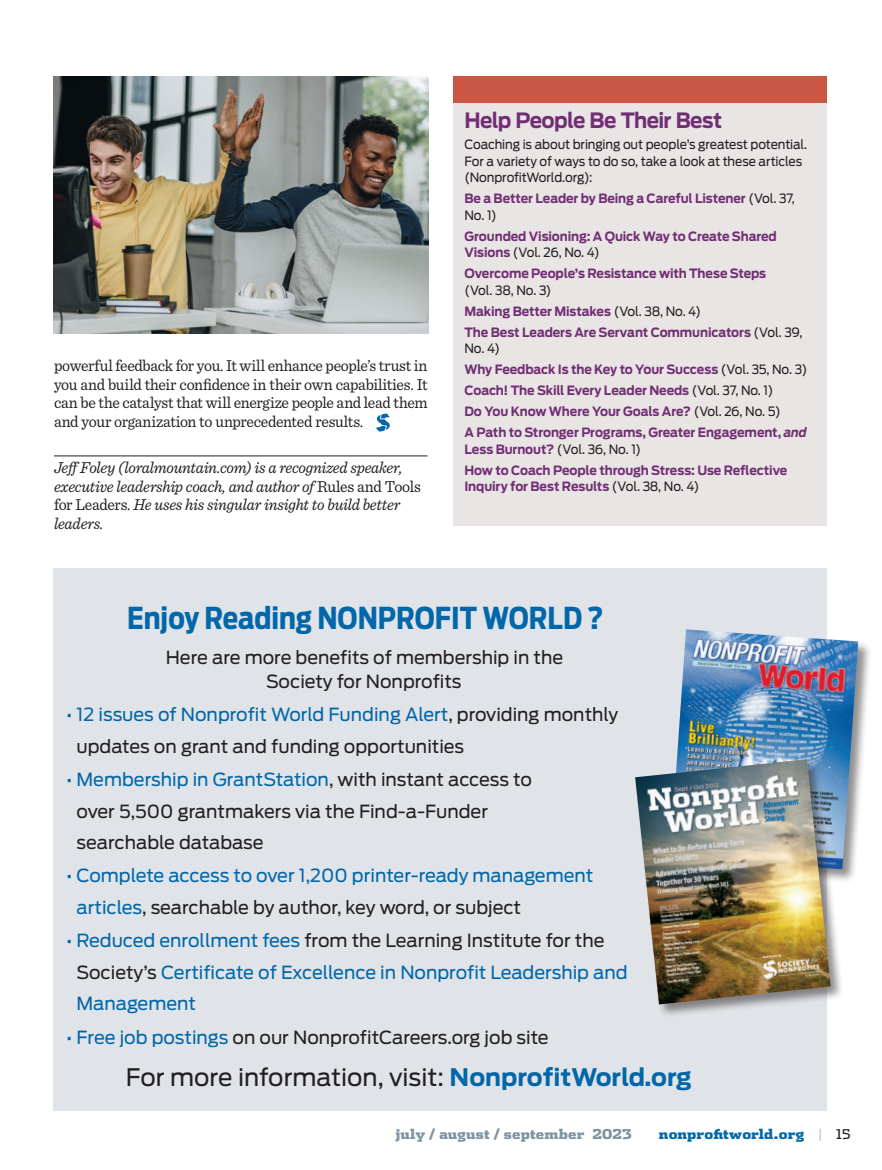
<style>
.page{position:relative;width:882px;height:1170px;background:#fff}
.page>*{position:absolute;margin:0;border:0;box-sizing:border-box;transform-origin:0 0}
.t1{font:700 30px "Antenna Cond";color:#0067aa}
.t2{font:24px "Antenna";color:#231f20}
.Sidebar_Head{font:700 21px "Antenna";letter-spacing:-.035em;color:#712e74;scale:.95 1}
.t3{font:18px/31.7px "Antenna";color:#231f20}
.t4{font:18px/31.7px "Antenna";color:#0067aa}
.Feature_Copy{font:16.5px/18.8px "Sentinel";letter-spacing:-.02em;color:#231f20;text-align:justify;scale:.95 1}
.Article_Credit_w__ru{font:italic 16.5px/18.8px "Sentinel";letter-spacing:-.02em;color:#231f20;scale:.95 1}
.t5{font:900 13.5px "Dispatch";letter-spacing:.01em;color:#7d94a1}
.t6{font:900 13.5px "Dispatch";letter-spacing:.01em;color:#0067aa}
.Sidebar_Sans_Copy{font:700 12.75px/16.5px "Antenna";letter-spacing:-.01em;color:#712e74;scale:.95 1}
.Sidebar_Sans_Copy-2{font:12.75px/16.5px "Antenna";letter-spacing:-.01em;color:#231f20;scale:.95 1}
.s1{font-style:normal}
.s2{font-weight:400;color:#231f20}
.s3{font-style:italic}
.s4{color:#0067aa}
.s5{color:#231f20}
.s6{font-weight:700;color:#0067aa}
.s7{font-weight:400;color:#bcbdc0}
</style>
<div class="page">
<div style="left:453px;top:101px;width:374px;height:425px;background:#e9e5e4"></div>
<div style="left:454px;top:76px;width:373px;height:27px;background:#ca5744"></div>
<hr style="left:54px;top:456px;width:374px;height:1px;background:#231f20">
<svg style="left:376px;top:414px;width:14px;height:18px"></svg>
<div style="left:54px;top:569px;width:773px;height:542px;background:#e0e3e7"></div>
<div style="left:670px;top:629px;width:202px;height:254px;background:#231f20;opacity:.5"></div>
<img style="left:670px;top:629px;width:188px;height:240px">
<div style="left:635px;top:759px;width:210px;height:259px;background:#231f20;opacity:.5"></div>
<img style="left:635px;top:759px;width:196px;height:245px">
<img style="left:53px;top:77px;width:375px;height:256px">
<p class="Feature_Copy" style="left:54px;top:355px;width:395px">powerful feedback for you. It will enhance people’s trust in you and build their confidence in their own capabilities. It can be the catalyst that will energize people and lead them and your organization to unprecedented results.</p>
<p class="Article_Credit_w__ru" style="left:54px;top:457px;width:388px">Jeff Foley (loralmountain.com) is a recognized speaker, executive leadership coach, and author of <span class="s1">Rules and Tools for Leaders.</span> He uses his singular insight to build better leaders.</p>
<p class="Sidebar_Head" style="left:464px;top:108px;width:273px">Help People Be Their Best</p>
<p class="Sidebar_Sans_Copy-2" style="left:464px;top:137px;width:362px">Coaching is about bringing out people’s greatest potential.<br>For a variety of ways to do so, take a look at these articles (NonprofitWorld.org):</p>
<p class="Sidebar_Sans_Copy" style="left:464px;top:191px;width:349px">Be a Better Leader by Being a Careful Listener <span class="s2">(Vol. 37,<br>No. 1)</span></p>
<p class="Sidebar_Sans_Copy" style="left:464px;top:228px;width:330px">Grounded Visioning: A Quick Way to Create Shared<br>Visions <span class="s2">(Vol. 26, No. 4)</span></p>
<p class="Sidebar_Sans_Copy" style="left:464px;top:266px;width:319px">Overcome People’s Resistance with These Steps <span class="s2">(Vol. 38, No. 3)</span></p>
<p class="Sidebar_Sans_Copy" style="left:464px;top:303px;width:251px">Making Better Mistakes <span class="s2">(Vol. 38, No. 4)</span></p>
<p class="Sidebar_Sans_Copy" style="left:464px;top:324px;width:357px">The Best Leaders Are Servant Communicators <span class="s2">(Vol. 39,<br>No. 4)</span></p>
<p class="Sidebar_Sans_Copy" style="left:464px;top:362px;width:362px">Why Feedback Is the Key to Your Success <span class="s2">(Vol. 35, No. 3)</span></p>
<p class="Sidebar_Sans_Copy" style="left:464px;top:383px;width:327px">Coach! The Skill Every Leader Needs <span class="s2">(Vol. 37, No. 1)</span></p>
<p class="Sidebar_Sans_Copy" style="left:464px;top:404px;width:335px">Do You Know Where Your Goals Are? <span class="s2">(Vol. 26, No. 5)</span></p>
<p class="Sidebar_Sans_Copy" style="left:464px;top:425px;width:362px">A Path to Stronger Programs, Greater Engagement, <span class="s3">and<br></span>Less Burnout? <span class="s2">(Vol. 36, No. 1)</span></p>
<p class="Sidebar_Sans_Copy" style="left:464px;top:462px;width:341px">How to Coach People through Stress: Use Reflective<br>Inquiry for Best Results <span class="s2">(Vol. 38, No. 4)</span></p>
<p class="t1" style="left:127px;top:601px;width:478px">Enjoy Reading NONPROFIT WORLD ?</p>
<p class="t3" style="left:166px;top:646px;width:399px;line-height:24.2px;text-align:center">Here are more benefits of membership in the<br>Society for Nonprofits</p>
<p class="t3" style="left:77px;top:699px;width:543px;text-indent:-11px"><span class="s4">• 12 issues of Nonprofit World Funding Alert</span>, providing monthly updates on grant and funding opportunities</p>
<p class="t3" style="left:77px;top:764px;width:457px;text-indent:-11px"><span class="s4">• Membership in GrantStation</span>, with instant access to over 5,500 grantmakers via the Find-a-Funder searchable database</p>
<p class="t4" style="left:77px;top:860px;width:518px;text-indent:-11px">• Complete access to over 1,200 printer-ready management articles<span class="s5">, searchable by author, key word, or subject</span></p>
<p class="t4" style="left:77px;top:925px;width:553px;text-indent:-11px">• Reduced enrollment fees <span class="s5">from the Learning Institute for the<br>Society’s</span> Certificate of Excellence in Nonprofit Leadership and<br>Management</p>
<p class="t3" style="left:66px;top:1021px;width:484px"><span class="s4">• Free job postings</span> on our NonprofitCareers.org job site</p>
<p class="t2" style="left:126px;top:1063px;width:568px">For more information, visit: <span class="s6">NonprofitWorld.org</span></p>
<p class="t5" style="left:396px;top:1124px;width:238px">july / august / september 2023</p>
<p class="t6" style="left:659px;top:1124px;width:193px">nonprofitworld.org <span class="s7">|</span> <span class="s2">15</span></p>
</div>
